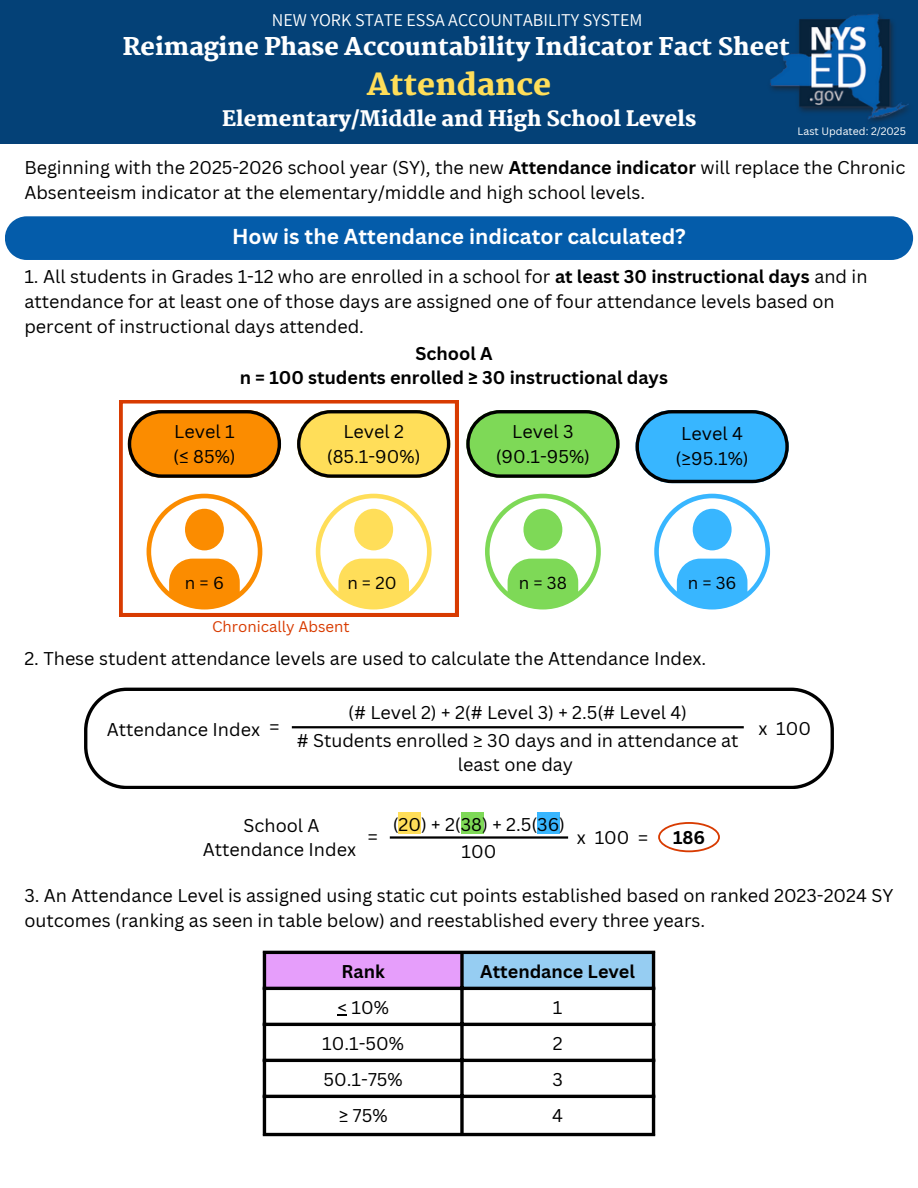
<style>
.page{position:relative;width:918px;height:1188px;background:#fff}
.page>*{position:absolute;margin:0;border:0;box-sizing:border-box;transform-origin:0 0}
.t1{font:800 30px "Martel";color:#ffde59}
.t2{font:800 24px "Martel";color:#fff}
.t3{font:700 21px "Canva Sans";color:#fff}
.t4{font:800 21px "Martel";color:#fff}
.t5{font:19.5px "Canva Sans";color:#000}
.t6{font:18px/24.8px "Canva Sans";color:#000;text-align:center}
.t7{font:700 18px/24.8px "Canva Sans";color:#000;text-align:center}
.t8{font:18px "Assistant";color:#fff}
.t9{font:16.95px "Canva Sans";color:#000}
.t10{font:15px "Canva Sans";color:#d83b01}
.t11{font:10.5px "Canva Sans";color:#fff}
.s1{font-weight:700}
.s2{font-size:19.5px}
</style>
<div class="page">
<div style="left:0;top:0;width:918px;height:143px;background:#044177"></div>
<img style="left:770px;top:14px;width:139px;height:109px">
<div style="left:5px;top:216px;width:908px;height:44px;background:#045caa"></div>
<svg style="left:466px;top:410px;width:154px;height:68px;background:#7bc25d"></svg>
<svg style="left:636px;top:410px;width:153px;height:73px;background:#45a8e2"></svg>
<svg style="left:485px;top:494px;width:116px;height:116px"></svg>
<svg style="left:654px;top:494px;width:116px;height:116px"></svg>
<svg style="left:119px;top:400px;width:339px;height:216px"></svg>
<div style="left:264px;top:952px;width:198px;height:37px;background:#e69efb"></div>
<div style="left:462px;top:952px;width:192px;height:37px;background:#96cdf2"></div>
<hr style="left:263px;top:954px;width:3px;height:179px;background:#000">
<svg style="left:460px;top:954px;width:4px;height:179px"></svg>
<hr style="left:652px;top:954px;width:3px;height:179px;background:#000">
<hr style="left:263px;top:951px;width:392px;height:3px;background:#000">
<hr style="left:263px;top:987px;width:392px;height:3px;background:#000">
<hr style="left:263px;top:1023px;width:392px;height:3px;background:#000">
<hr style="left:263px;top:1059px;width:392px;height:3px;background:#000">
<hr style="left:263px;top:1095px;width:392px;height:3px;background:#000">
<hr style="left:263px;top:1133px;width:392px;height:3px;background:#000">
<div style="left:398px;top:812px;width:23px;height:21px;background:#ffde59"></div>
<div style="left:461px;top:812px;width:23px;height:21px;background:#7ed957"></div>
<div style="left:537px;top:812px;width:23px;height:21px;background:#38b6ff"></div>
<hr style="left:390px;top:836px;width:178px;height:3px;background:#000">
<svg style="left:658px;top:822px;width:62px;height:30px"></svg>
<svg style="left:84px;top:688px;width:750px;height:101px"></svg>
<hr style="left:292px;top:726px;width:452px;height:2px;background:#000">
<h1 class="t8" style="left:272px;top:8px;width:372px">NEW YORK STATE ESSA ACCOUNTABILITY SYSTEM</h1>
<h1 class="t2" style="left:123px;top:33px;width:669px">Reimagine Phase Accountability Indicator Fact Sheet</h1>
<h1 class="t1" style="left:367px;top:67px;width:186px">Attendance</h1>
<h1 class="t4" style="left:222px;top:107px;width:476px">Elementary/Middle and High School Levels</h1>
<p class="t11" style="left:798px;top:124px;width:110px">Last Updated: 2/2025</p>
<h4 class="t6" style="left:24px;top:155px;width:883px;text-align:left">Beginning with the 2025-2026 school year (SY), the new <span class="s1">Attendance indicator</span> will replace the Chronic<br>Absenteeism indicator at the elementary/middle and high school levels.</h4>
<p class="t3" style="left:232px;top:222px;width:455px">How is the Attendance indicator calculated?</p>
<p class="t6" style="left:24px;top:264px;width:845px;text-align:left">1. All students in Grades 1-12 who are enrolled in a school for <span class="s1">at least 30 instructional days</span> and in attendance for at least one of those days are assigned one of four attendance levels based on percent of instructional days attended.</p>
<p class="t7" style="left:240px;top:340px;width:430px">School A<br>n = 100 students enrolled ≥ 30 instructional days</p>
<p class="t6" style="left:173px;top:419px;width:64px;text-align:left">Level 1 (≤ 85%)</p>
<h4 class="t6" style="left:327px;top:419px;width:95px">Level 2 (85.1-90%)</h4>
<h2 class="t6" style="left:496px;top:419px;width:96px">Level 3 (90.1-95%)</h2>
<p class="t6" style="left:676px;top:421px;width:75px">Level 4 (≥95.1%)</p>
<h3 class="t9" style="left:185px;top:571px;width:40px">n=6</h3>
<h4 class="t9" style="left:347px;top:571px;width:51px">n=20</h4>
<h4 class="t9" style="left:519px;top:571px;width:50px">n=38</h4>
<p class="t9" style="left:688px;top:571px;width:50px">n=36</p>
<h4 class="t10" style="left:212px;top:616px;width:139px">Chronically Absent</h4>
<p class="t6" style="left:24px;top:645px;width:683px">2. These student attendance levels are used to calculate the Attendance Index.</p>
<p class="t6" style="left:107px;top:717px;width:155px">Attendance Index</p>
<h4 class="t6" style="left:348px;top:700px;width:340px">(# Level 2) + 2(# Level 3) + 2.5(# Level 4)</h4>
<p class="t6" style="left:297px;top:727px;width:443px"># Students enrolled ≥ 30 days and in attendance at least one day</p>
<h4 class="t5" style="left:269px;top:713px;width:12px">=</h4>
<h4 class="t6" style="left:758px;top:716px;width:54px">x 100</h4>
<h4 class="t6" style="left:203px;top:812px;width:155px">School A<br>Attendance Index</h4>
<p class="t6" style="left:393px;top:811px;width:174px">(20) + 2(38) + 2.5(36)</p>
<h4 class="t5" style="left:367px;top:823px;width:12px">=</h4>
<h4 class="t6" style="left:577px;top:825px;width:73px">x 100 <span class="s2">=</span></h4>
<h4 class="t7" style="left:673px;top:825px;width:34px">186</h4>
<h4 class="t6" style="left:462px;top:839px;width:36px">100</h4>
<h3 class="t6" style="left:24px;top:883px;width:871px;text-align:left">3. An Attendance Level is assigned using static cut points established based on ranked 2023-2024 SY outcomes (ranking as seen in table below) and reestablished every three years.</h3>
<p class="t7" style="left:342px;top:958px;width:45px">Rank</p>
<h4 class="t7" style="left:480px;top:958px;width:156px">Attendance Level</h4>
<h5 class="t6" style="left:337px;top:994px;width:53px">&lt; 10%</h5>
<h4 class="t6" style="left:553px;top:994px;width:11px">1</h4>
<p class="t6" style="left:322px;top:1030px;width:83px">10.1-50%</p>
<h4 class="t6" style="left:553px;top:1030px;width:11px">2</h4>
<h4 class="t6" style="left:324px;top:1066px;width:81px">50.1-75%</h4>
<p class="t6" style="left:553px;top:1066px;width:12px">3</p>
<h4 class="t6" style="left:339px;top:1102px;width:50px">≥ 75%</h4>
<h4 class="t6" style="left:552px;top:1102px;width:12px">4</h4>
</div>
